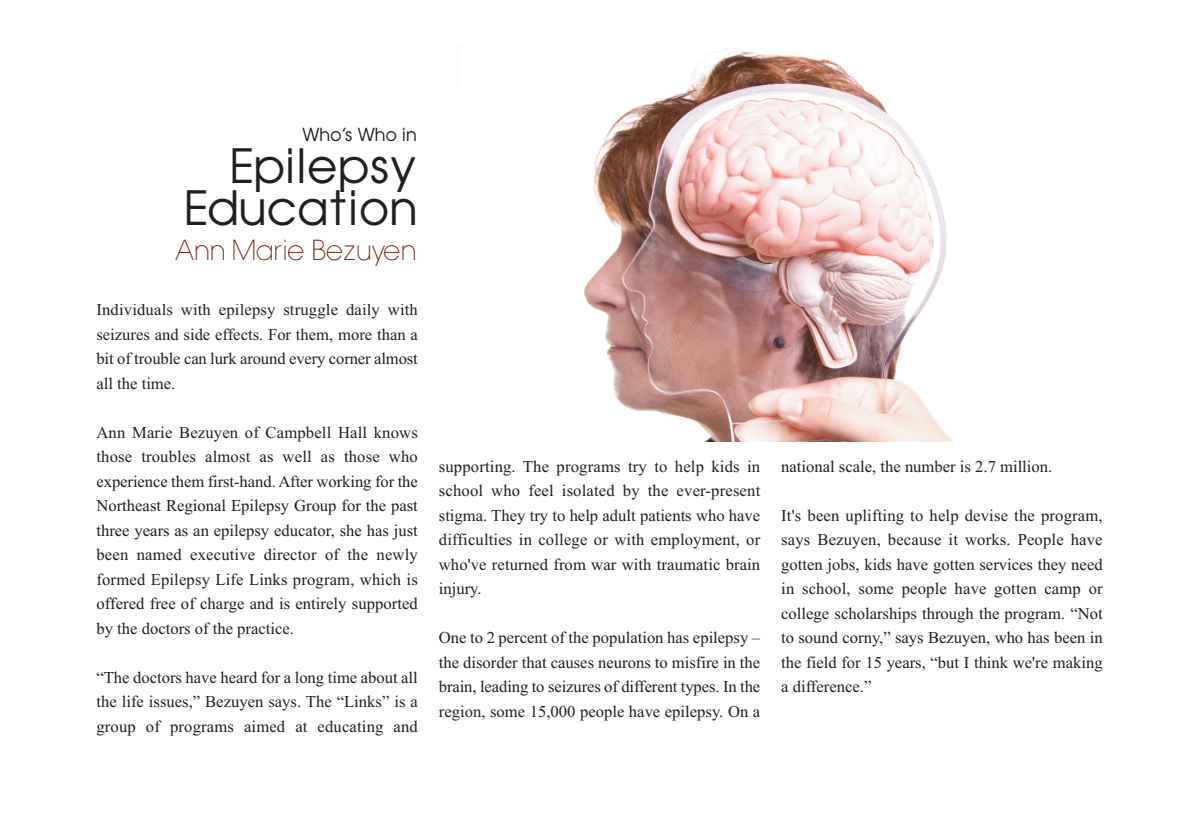
<style>
.page{position:relative;width:1197px;height:813px;background:#fff}
.page>*{position:absolute;margin:0;border:0;box-sizing:border-box;transform-origin:0 0}
.t1{font:43.75px/42px "Avant Garde";color:#231f20;text-align:right}
.t2{font:26.25px "Avant Garde X Light";color:#7b271b}
.t3{font:16.62px/24.5px "Times New Roman";color:#231f20;text-align:justify}
.t4{font:16.62px "Avant Garde";color:#231f20}
</style>
<div class="page">
<img style="left:584px;top:49px;width:370px;height:393px">
<p class="t4" style="left:302px;top:128px;width:116px">Who’s Who in</p>
<h1 class="t1" style="left:184px;top:149px;width:233px">Epilepsy<br>Education</h1>
<h2 class="t2" style="left:175px;top:239px;width:243px">Ann Marie Bezuyen</h2>
<p class="t3" style="left:96px;top:299px;width:323px">Individuals with epilepsy struggle daily with seizures and side effects. For them, more than a bit of trouble can lurk around every corner almost all the time.</p>
<p class="t3" style="left:96px;top:421px;width:323px">Ann Marie Bezuyen of Campbell Hall knows those troubles almost as well as those who experience them first-hand. After working for the Northeast Regional Epilepsy Group for the past three years as an epilepsy educator, she has just been named executive director of the newly formed Epilepsy Life Links program, which is offered free of charge and is entirely supported by the doctors of the practice.</p>
<p class="t3" style="left:96px;top:666px;width:323px">“The doctors have heard for a long time about all the life issues,” Bezuyen says. The “Links” is a group of programs aimed at educating and</p>
<p class="t3" style="left:439px;top:455px;width:323px">supporting. The programs try to help kids in school who feel isolated by the ever-present stigma. They try to help adult patients who have difficulties in college or with employment, or who've returned from war with traumatic brain injury.</p>
<p class="t3" style="left:439px;top:627px;width:323px">One to 2 percent of the population has epilepsy – the disorder that causes neurons to misfire in the brain, leading to seizures of different types. In the region, some 15,000 people have epilepsy. On a</p>
<p class="t3" style="left:781px;top:455px;width:273px">national scale, the number is 2.7 million.</p>
<p class="t3" style="left:781px;top:504px;width:323px">It's been uplifting to help devise the program, says Bezuyen, because it works. People have gotten jobs, kids have gotten services they need in school, some people have gotten camp or college scholarships through the program. “Not to sound corny,” says Bezuyen, who has been in the field for 15 years, “but I think we're making a difference.”</p>
</div>
